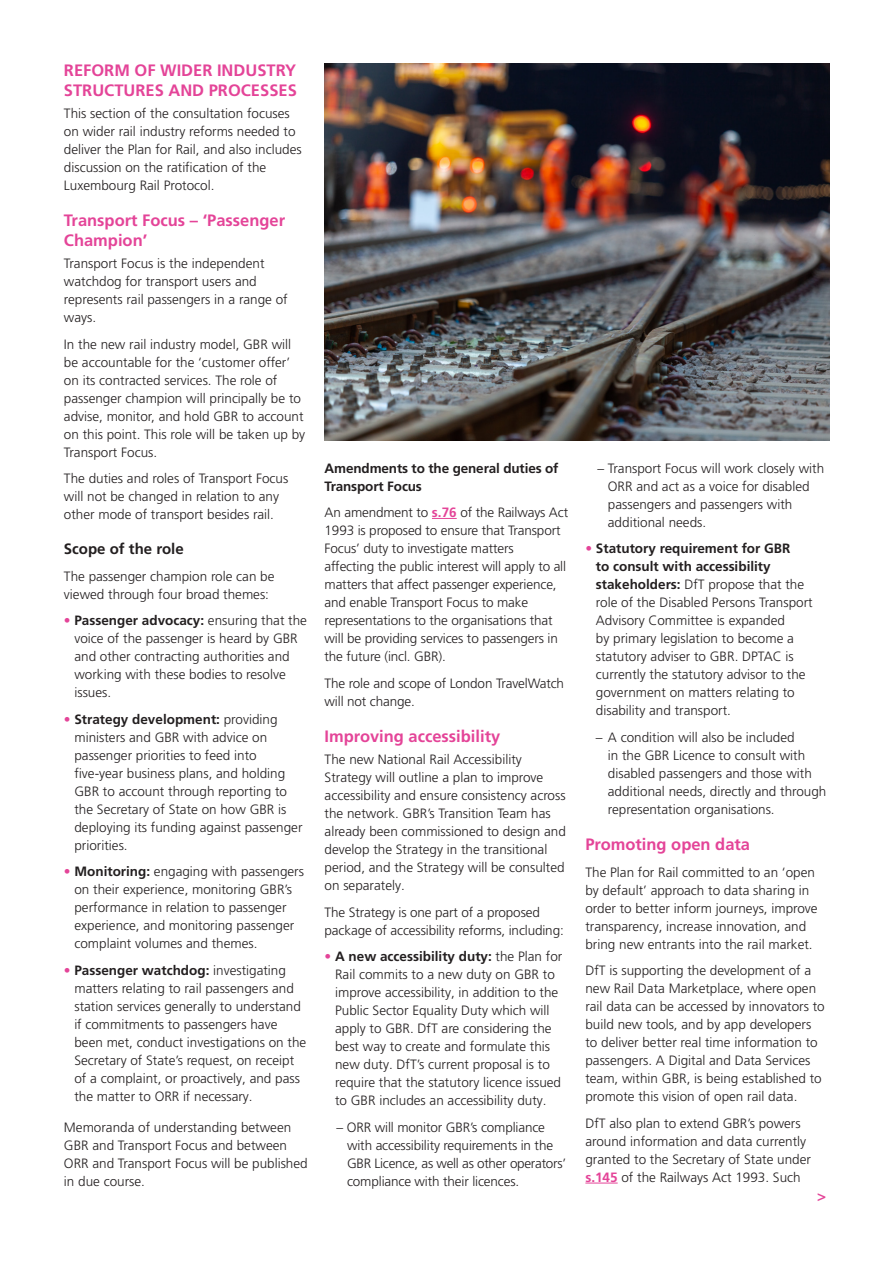
<style>
.page{position:relative;width:893px;height:1263px;background:#fff}
.page>*{position:absolute;margin:0;border:0;box-sizing:border-box;transform-origin:0 0}
.Subheading_11pt_pink{font:700 16.5px/19.5px "Frutiger LT Pro";color:#e44498}
.Subheading_10pt_bold{font:700 15px "Frutiger LT Pro";color:#231f20}
.Pink_heading_13pt{font:700 15px "Frutiger LT Pro";color:#e44498}
.Body_Text{font:300 13.5px/18px "Frutiger LT Pro";color:#231f20}
.Body_Text-2{font:700 13.5px/18px "Frutiger LT Pro";letter-spacing:-.01em;color:#231f20}
.s1{color:#e44498}
.s2{font-weight:700}
.s3{font-weight:700;color:#e44498}
</style>
<div class="page">
<svg style="left:432px;top:518px;width:25px;height:1px"></svg>
<hr style="left:585px;top:1183px;width:33px;height:1px;background:#e44498">
<img style="left:325px;top:64px;width:504px;height:376px">
<p class="Subheading_11pt_pink" style="left:64px;top:61px;width:234px">REFORM OF WIDER INDUSTRY<br>STRUCTURES AND PROCESSES</p>
<p class="Body_Text" style="left:64px;top:104px;width:239px">This section of the consultation focuses on wider rail industry reforms needed to deliver the Plan for Rail, and also includes discussion on the ratification of the Luxembourg Rail Protocol.</p>
<p class="Subheading_11pt_pink" style="left:64px;top:211px;width:223px">Transport Focus – ‘Passenger<br>Champion’</p>
<p class="Body_Text" style="left:64px;top:255px;width:225px">Transport Focus is the independent watchdog for transport users and represents rail passengers in a range of ways.</p>
<p class="Body_Text" style="left:64px;top:335px;width:243px">In the new rail industry model, GBR will be accountable for the ‘customer offer’ on its contracted services. The role of passenger champion will principally be to advise, monitor, and hold GBR to account on this point. This role will be taken up by Transport Focus.</p>
<p class="Body_Text" style="left:64px;top:470px;width:226px">The duties and roles of Transport Focus will not be changed in relation to any other mode of transport besides rail.</p>
<p class="Subheading_10pt_bold" style="left:64px;top:540px;width:121px">Scope of the role</p>
<p class="Body_Text" style="left:64px;top:567px;width:212px">The passenger champion role can be viewed through four broad themes:</p>
<p class="Body_Text" style="left:74px;top:612px;width:234px;text-indent:-10px"><span class="s1">•</span> <span class="s2">Passenger advocacy:</span> ensuring that the voice of the passenger is heard by GBR and other contracting authorities and working with these bodies to resolve issues.</p>
<p class="Body_Text" style="left:74px;top:710px;width:230px;text-indent:-10px"><span class="s1">•</span> <span class="s2">Strategy development:</span> providing ministers and GBR with advice on passenger priorities to feed into five-year business plans, and holding GBR to account through reporting to the Secretary of State on how GBR is deploying its funding against passenger priorities.</p>
<p class="Body_Text" style="left:74px;top:863px;width:231px;text-indent:-10px"><span class="s1">•</span> <span class="s2">Monitoring:</span> engaging with passengers on their experience, monitoring GBR’s performance in relation to passenger experience, and monitoring passenger complaint volumes and themes.</p>
<p class="Body_Text" style="left:74px;top:961px;width:233px;text-indent:-10px"><span class="s1">•</span> <span class="s2">Passenger watchdog:</span> investigating matters relating to rail passengers and station services generally to understand if commitments to passengers have been met, conduct investigations on the Secretary of State’s request, on receipt of a complaint, or proactively, and pass the matter to ORR if necessary.</p>
<p class="Body_Text" style="left:64px;top:1118px;width:245px">Memoranda of understanding between<br>GBR and Transport Focus and between<br>ORR and Transport Focus will be published in due course.</p>
<p class="Body_Text-2" style="left:325px;top:459px;width:235px">Amendments to the general duties of<br>Transport Focus</p>
<p class="Body_Text" style="left:325px;top:503px;width:245px">An amendment to <span class="s3">s.76</span> of the Railways Act 1993 is proposed to ensure that Transport Focus’ duty to investigate matters<br>affecting the public interest will apply to all matters that affect passenger experience, and enable Transport Focus to make representations to the organisations that will be providing services to passengers in the future (incl. GBR).</p>
<p class="Body_Text" style="left:325px;top:674px;width:241px">The role and scope of London TravelWatch will not change.</p>
<p class="Subheading_11pt_pink" style="left:325px;top:727px;width:177px">Improving accessibility</p>
<p class="Body_Text" style="left:325px;top:751px;width:243px">The new National Rail Accessibility Strategy will outline a plan to improve accessibility and ensure consistency across the network. GBR’s Transition Team has already been commissioned to design and develop the Strategy in the transitional period, and the Strategy will be consulted on separately.</p>
<p class="Body_Text" style="left:325px;top:903px;width:241px">The Strategy is one part of a proposed package of accessibility reforms, including:</p>
<p class="Body_Text" style="left:335px;top:948px;width:229px;text-indent:-10px"><span class="s1">•</span> <span class="s2">A new accessibility duty:</span> the Plan for Rail commits to a new duty on GBR to improve accessibility, in addition to the Public Sector Equality Duty which will apply to GBR. DfT are considering the best way to create and formulate this new duty. DfT’s current proposal is to require that the statutory licence issued to GBR includes an accessibility duty.</p>
<p class="Body_Text" style="left:347px;top:1118px;width:220px;text-indent:-10px">– ORR will monitor GBR’s compliance with accessibility requirements in the GBR Licence, as well as other operators’ compliance with their licences.</p>
<p class="Body_Text" style="left:608px;top:459px;width:218px;text-indent:-10px">– Transport Focus will work closely with<br>ORR and act as a voice for disabled passengers and passengers with additional needs.</p>
<p class="Body_Text" style="left:596px;top:539px;width:218px;text-indent:-10px"><span class="s1">•</span> <span class="s2">Statutory requirement for GBR<br>to consult with accessibility stakeholders:</span> DfT propose that the role of the Disabled Persons Transport Advisory Committee is expanded<br>by primary legislation to become a statutory adviser to GBR. DPTAC is currently the statutory advisor to the government on matters relating to disability and transport.</p>
<p class="Body_Text" style="left:608px;top:728px;width:220px;text-indent:-12px">– A condition will also be included<br>in the GBR Licence to consult with disabled passengers and those with additional needs, directly and through representation organisations.</p>
<p class="Subheading_11pt_pink" style="left:585px;top:835px;width:166px">Promoting open data</p>
<p class="Body_Text" style="left:585px;top:863px;width:234px">The Plan for Rail committed to an ‘open by default’ approach to data sharing in order to better inform journeys, improve transparency, increase innovation, and bring new entrants into the rail market.</p>
<p class="Body_Text" style="left:585px;top:961px;width:241px">DfT is supporting the development of a new Rail Data Marketplace, where open rail data can be accessed by innovators to build new tools, and by app developers to deliver better real time information to passengers. A Digital and Data Services team, within GBR, is being established to promote this vision of open rail data.</p>
<p class="Body_Text" style="left:585px;top:1114px;width:227px">DfT also plan to extend GBR’s powers around information and data currently granted to the Secretary of State under <span class="s3">s.145</span> of the Railways Act 1993. Such</p>
<p class="Pink_heading_13pt" style="left:817px;top:1187px;width:10px">&gt;</p>
</div>
